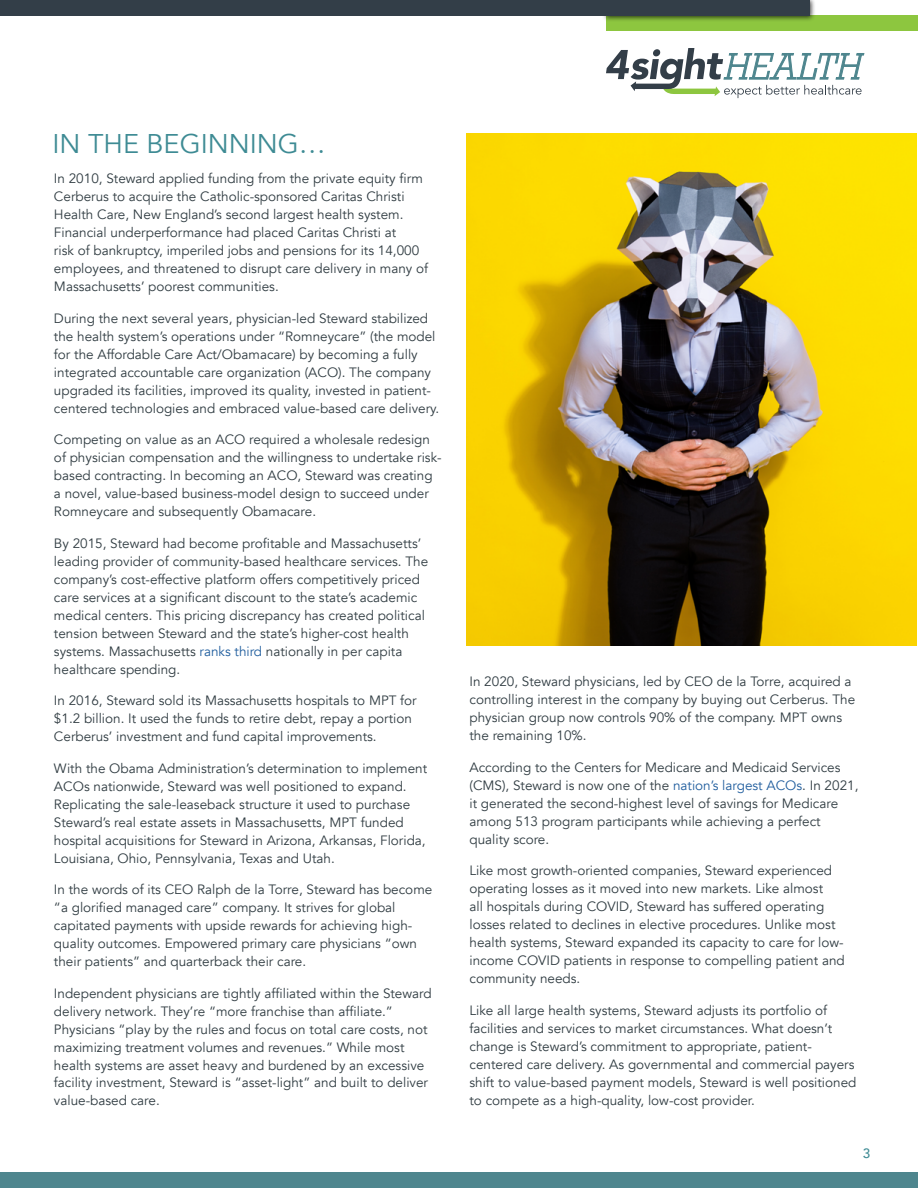
<style>
.page{position:relative;width:918px;height:1188px;background:#fff}
.page>*{position:absolute;margin:0;border:0;box-sizing:border-box;transform-origin:0 0}
.t1{font:27px "Avenir";color:#3e8b94}
.t2{font:13.5px/18px "Avenir";color:#303c42}
.t3{font:500 13.5px "Avenir";color:#3e8b94}
.s1{color:#215e9e}
</style>
<div class="page">
<div style="left:0;top:1172px;width:918px;height:16px;background:#4e868e"></div>
<svg style="left:606px;top:48px;width:258px;height:50px"></svg>
<div style="left:606px;top:16px;width:312px;height:15px;background:#8dc63f"></div>
<div style="left:602px;top:0;width:214px;height:22px;background:#000;opacity:.75"></div>
<div style="left:0;top:0;width:810px;height:16px;background:#333e48"></div>
<img style="left:466px;top:134px;width:451px;height:512px">
<h1 class="t1" style="left:52px;top:128px;width:275px">IN THE BEGINNING…</h1>
<p class="t2" style="left:54px;top:170px;width:376px">In 2010, Steward applied funding from the private equity firm Cerberus to acquire the Catholic-sponsored Caritas Christi Health Care, New England’s second largest health system.<br>Financial underperformance had placed Caritas Christi at<br>risk of bankruptcy, imperiled jobs and pensions for its 14,000 employees, and threatened to disrupt care delivery in many of Massachusetts’ poorest communities.</p>
<p class="t2" style="left:54px;top:309px;width:387px">During the next several years, physician-led Steward stabilized the health system’s operations under “Romneycare” (the model for the Affordable Care Act/Obamacare) by becoming a fully integrated accountable care organization (ACO). The company upgraded its facilities, improved its quality, invested in patient&shy;centered technologies and embraced value-based care delivery.</p>
<p class="t2" style="left:54px;top:431px;width:389px">Competing on value as an ACO required a wholesale redesign of physician compensation and the willingness to undertake risk&shy;based contracting. In becoming an ACO, Steward was creating a novel, value-based business-model design to succeed under Romneycare and subsequently Obamacare.</p>
<p class="t2" style="left:54px;top:534px;width:376px">By 2015, Steward had become profitable and Massachusetts’ leading provider of community-based healthcare services. The company’s cost-effective platform offers competitively priced care services at a significant discount to the state’s academic medical centers. This pricing discrepancy has created political tension between Steward and the state’s higher-cost health systems. Massachusetts <span class="s1">ranks third</span> nationally in per capita healthcare spending.</p>
<p class="t2" style="left:54px;top:692px;width:364px">In 2016, Steward sold its Massachusetts hospitals to MPT for $1.2 billion. It used the funds to retire debt, repay a portion<br>Cerberus’ investment and fund capital improvements.</p>
<p class="t2" style="left:54px;top:759px;width:375px">With the Obama Administration’s determination to implement ACOs nationwide, Steward was well positioned to expand.<br>Replicating the sale-leaseback structure it used to purchase Steward’s real estate assets in Massachusetts, MPT funded hospital acquisitions for Steward in Arizona, Arkansas, Florida, Louisiana, Ohio, Pennsylvania, Texas and Utah.</p>
<p class="t2" style="left:54px;top:881px;width:380px">In the words of its CEO Ralph de la Torre, Steward has become “a glorified managed care” company. It strives for global capitated payments with upside rewards for achieving high&shy;quality outcomes. Empowered primary care physicians “own their patients” and quarterback their care.</p>
<p class="t2" style="left:54px;top:984px;width:379px">Independent physicians are tightly affiliated within the Steward delivery network. They’re “more franchise than affiliate.” Physicians “play by the rules and focus on total care costs, not maximizing treatment volumes and revenues.” While most health systems are asset heavy and burdened by an excessive facility investment, Steward is “asset-light” and built to deliver value-based care.</p>
<p class="t2" style="left:470px;top:673px;width:387px">In 2020, Steward physicians, led by CEO de la Torre, acquired a controlling interest in the company by buying out Cerberus. The physician group now controls 90% of the company. MPT owns the remaining 10%.</p>
<p class="t2" style="left:470px;top:758px;width:390px">According to the Centers for Medicare and Medicaid Services (CMS), Steward is now one of the <span class="s1">nation’s largest ACOs</span>. In 2021, it generated the second-highest level of savings for Medicare among 513 program participants while achieving a perfect quality score.</p>
<p class="t2" style="left:470px;top:862px;width:377px">Like most growth-oriented companies, Steward experienced operating losses as it moved into new markets. Like almost<br>all hospitals during COVID, Steward has suffered operating losses related to declines in elective procedures. Unlike most health systems, Steward expanded its capacity to care for low&shy;income COVID patients in response to compelling patient and community needs.</p>
<p class="t2" style="left:470px;top:1001px;width:388px">Like all large health systems, Steward adjusts its portfolio of facilities and services to market circumstances. What doesn’t change is Steward’s commitment to appropriate, patient&shy;centered care delivery. As governmental and commercial payers shift to value-based payment models, Steward is well positioned to compete as a high-quality, low-cost provider.</p>
<p class="t3" style="left:863px;top:1142px;width:9px">3</p>
</div>
